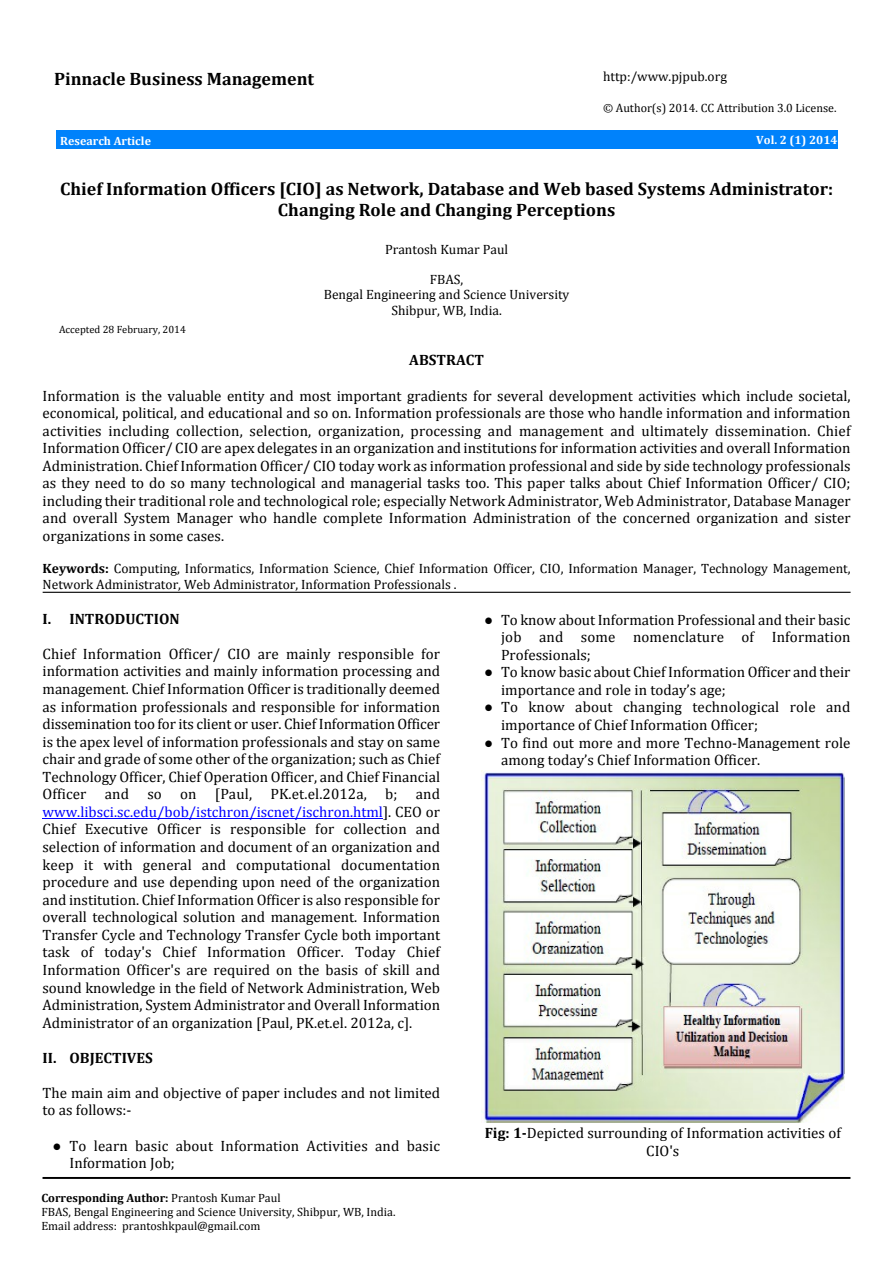
<style>
.page{position:relative;width:893px;height:1263px;background:#fff}
.page>*{position:absolute;margin:0;border:0;box-sizing:border-box;transform-origin:0 0}
.t1{font:700 18px/21px "Cambria";color:#000;text-align:center}
.t2{font:15px/17.5px "Cambria";color:#000}
.t3{font:700 15px "Cambria";color:#000}
.t4{font:13.5px/15.8px "Cambria";color:#000;text-align:center}
.t5{font:12px/14.1px "Cambria";color:#000}
.t6{font:700 12px "Cambria";color:#fff}
.t7{font:10.5px "Cambria";color:#000}
.s1{font-weight:700}
.s2{color:#00f}
.s3{font-family:"Times New Roman"}
</style>
<div class="page">
<div style="left:56px;top:130px;width:781px;height:19px;background:#0082fb"></div>
<hr style="left:43px;top:592px;width:808px;height:1px;background:#000">
<hr style="left:43px;top:1177px;width:807px;height:2px;background:#000">
<hr style="left:43px;top:818px;width:340px;height:1px;background:#00f">
<img style="left:481px;top:771px;width:363px;height:352px">
<p class="t1" style="left:54px;top:69px;width:262px">Pinnacle Business Management</p>
<p class="t4" style="left:603px;top:70px;width:126px">http:/www.pjpub.org</p>
<p class="t5" style="left:603px;top:101px;width:235px">© Author(s) 2014. CC Attribution 3.0 License.</p>
<p class="t6" style="left:756px;top:134px;width:83px">Vol. 2 (1) 2014</p>
<p class="t6" style="left:60px;top:136px;width:92px">Research Article</p>
<p class="t1" style="left:60px;top:179px;width:774px">Chief Information Officers [CIO] as Network, Database and Web based Systems Administrator:<br>Changing Role and Changing Perceptions</p>
<p class="t4" style="left:385px;top:242px;width:125px">Prantosh Kumar Paul</p>
<p class="t4" style="left:324px;top:272px;width:247px">FBAS,<br>Bengal Engineering and Science University<br>Shibpur, WB, India.</p>
<p class="t3" style="left:409px;top:354px;width:76px">ABSTRACT</p>
<p class="t2" style="left:43px;top:388px;width:809px;text-align:justify">Information is the valuable entity and most important gradients for several development activities which include societal, economical, political, and educational and so on. Information professionals are those who handle information and information activities including collection, selection, organization, processing and management and ultimately dissemination. Chief Information Officer/ CIO are apex delegates in an organization and institutions for information activities and overall Information Administration. Chief Information Officer/ CIO today work as information professional and side by side technology professionals as they need to do so many technological and managerial tasks too. This paper talks about Chief Information Officer/ CIO; including their traditional role and technological role; especially Network Administrator, Web Administrator, Database Manager and overall System Manager who handle complete Information Administration of the concerned organization and sister organizations in some cases.</p>
<p class="t4" style="left:43px;top:561px;width:809px;text-align:left"><span class="s1">Keywords:</span> Computing, Informatics, Information Science, Chief Information Officer, CIO, Information Manager, Technology Management,<br>Network Administrator, Web Administrator, Information Professionals .</p>
<p class="t7" style="left:59px;top:325px;width:128px">Accepted 28 February, 2014</p>
<p class="t3" style="left:43px;top:612px;width:139px">I. INTRODUCTION</p>
<p class="t2" style="left:43px;top:646px;width:399px;text-align:justify">Chief Information Officer/ CIO are mainly responsible for information activities and mainly information processing and management. Chief Information Officer is traditionally deemed as information professionals and responsible for information dissemination too for its client or user. Chief Information Officer is the apex level of information professionals and stay on same chair and grade of some other of the organization; such as Chief Technology Officer, Chief Operation Officer, and Chief Financial Officer and so on [Paul, PK.et.el.2012a, b; and <span class="s2">www.libsci.sc.edu/bob/istchron/iscnet/ischron.html</span>]. CEO or Chief Executive Officer is responsible for collection and selection of information and document of an organization and keep it with general and computational documentation procedure and use depending upon need of the organization and institution. Chief Information Officer is also responsible for overall technological solution and management. Information Transfer Cycle and Technology Transfer Cycle both important task of today's Chief Information Officer. Today Chief Information Officer's are required on the basis of skill and sound knowledge in the field of Network Administration, Web Administration, System Administrator and Overall Information Administrator of an organization [Paul, PK.et.el. 2012a, c].</p>
<p class="t3" style="left:43px;top:1051px;width:112px">II. OBJECTIVES</p>
<p class="t2" style="left:43px;top:1085px;width:399px">The main aim and objective of paper includes and not limited to as follows:-</p>
<p class="t2" style="left:70px;top:1137px;width:372px;text-indent:-17px"><span class="s3">●</span> To learn basic about Information Activities and basic<br>Information Job;</p>
<p class="t5" style="left:41px;top:1191px;width:356px"><span class="s1">Corresponding Author:</span> Prantosh Kumar Paul<br>FBAS, Bengal Engineering and Science University, Shibpur, WB, India.<br>Email address: prantoshkpaul@gmail.com</p>
<p class="t2" style="left:501px;top:612px;width:351px;text-align:justify;text-indent:-17px"><span class="s3">●</span> To know about Information Professional and their basic job and some nomenclature of Information Professionals;</p>
<p class="t2" style="left:501px;top:664px;width:351px;text-indent:-17px"><span class="s3">●</span> To know basic about Chief Information Officer and their importance and role in today’s age;</p>
<p class="t2" style="left:501px;top:699px;width:351px;text-indent:-17px"><span class="s3">●</span> To know about changing technological role and importance of Chief Information Officer;</p>
<p class="t2" style="left:501px;top:735px;width:351px;text-indent:-17px"><span class="s3">●</span> To find out more and more Techno-Management role among today’s Chief Information Officer.</p>
<p class="t2" style="left:485px;top:1125px;width:358px;text-align:center"><span class="s1">Fig: 1-</span>Depicted surrounding of Information activities of<br>CIO's</p>
</div>
